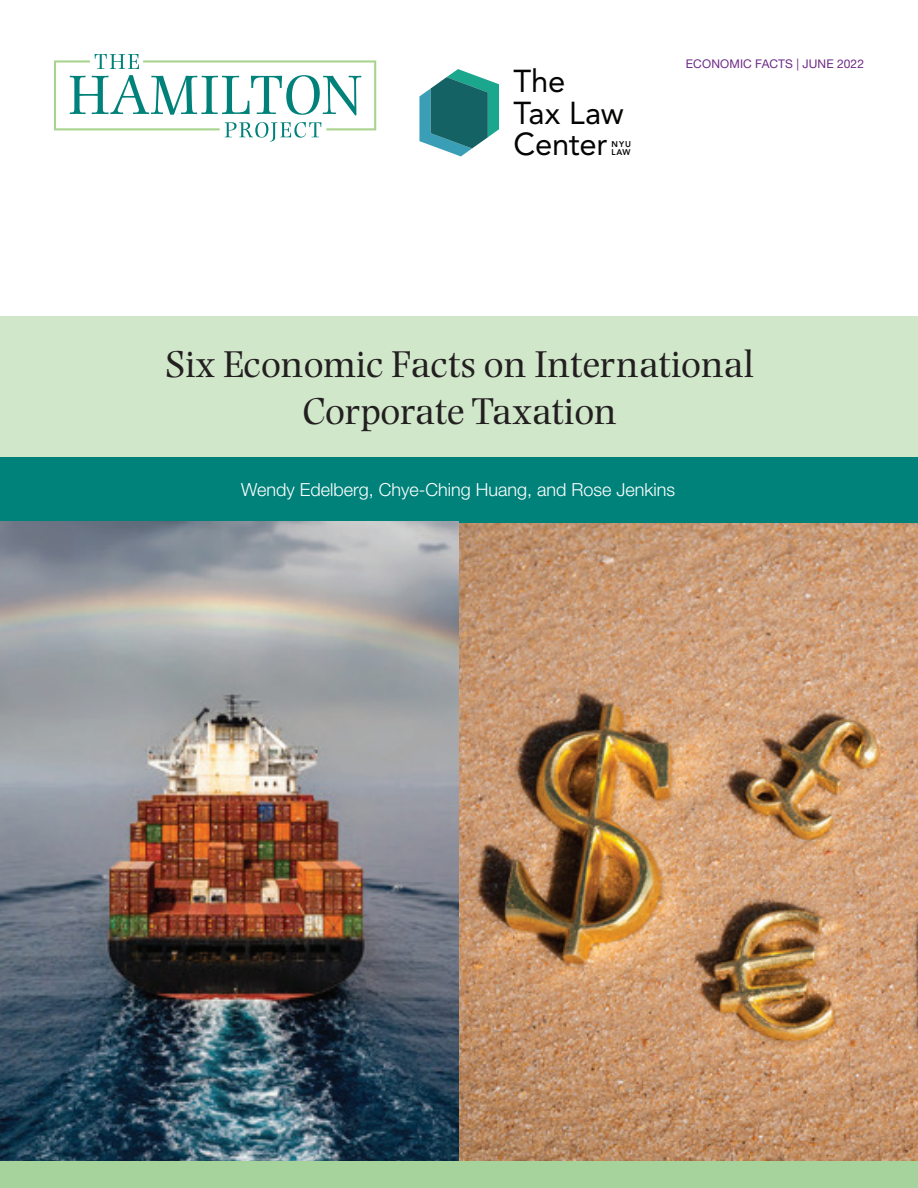
<style>
.page{position:relative;width:918px;height:1188px;background:#fff}
.page>*{position:absolute;margin:0;border:0;box-sizing:border-box;transform-origin:0 0}
.t1{font:39px/46.8px "Photina MT Std";color:#231f20;text-align:center}
.t2{font:31.5px/31.5px "Avenir";letter-spacing:-.01em;color:#040503}
.t3{font:300 18px "Helvetica Neue LT Std";color:#fff}
.t4{font:12px "Helvetica Neue LT Std";letter-spacing:.01em;color:#6e2b86}
.t5{font:800 8.25px/8.9px "Avenir";letter-spacing:.115em;color:#040503}
</style>
<div class="page">
<svg style="left:54px;top:54px;width:322px;height:88px"></svg>
<div style="left:0;top:456px;width:918px;height:67px;background:#00827a"></div>
<div style="left:0;top:316px;width:918px;height:141px;background:#d0e7ca"></div>
<div style="left:0;top:1091px;width:918px;height:97px;background:#a5d39b"></div>
<svg style="left:419px;top:69px;width:80px;height:87px"></svg>
<img style="left:0;top:522px;width:918px;height:639px">
<p class="t2" style="left:514px;top:65px;width:112px">The<br>Tax Law<br>Center</p>
<p class="t5" style="left:612px;top:139px;width:21px">NYU<br>LAW</p>
<p class="t4" style="left:686px;top:56px;width:180px">ECONOMIC FACTS | JUNE 2022</p>
<p class="t1" style="left:166px;top:341px;width:590px">Six Economic Facts on International<br>Corporate Taxation</p>
<p class="t3" style="left:241px;top:479px;width:436px">Wendy Edelberg, Chye-Ching Huang, and Rose Jenkins</p>
</div>
